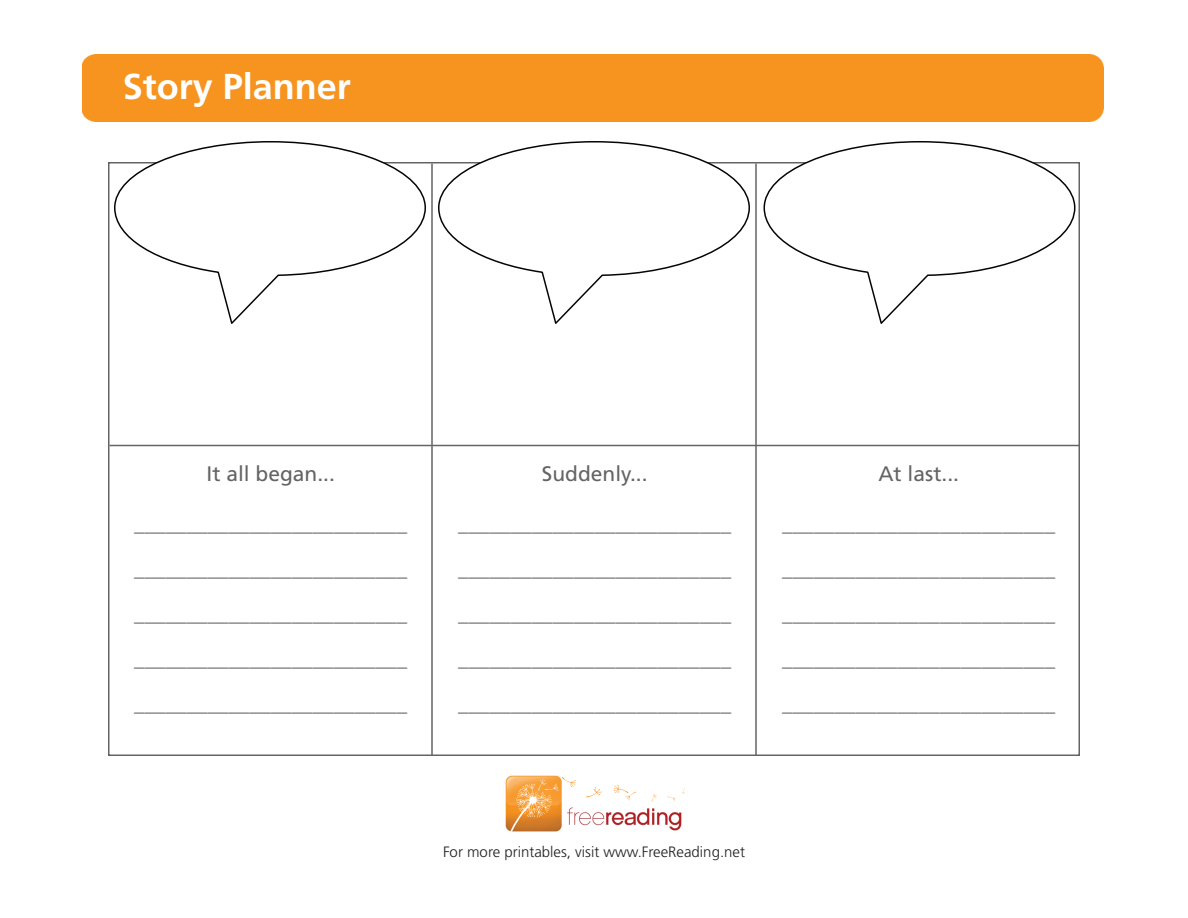
<style>
.page{position:relative;width:1188px;height:918px;background:#fff}
.page>*{position:absolute;margin:0;border:0;box-sizing:border-box;transform-origin:0 0}
.t1{font:700 36px "Frutiger";color:#fff}
.t2{font:21px/45px "Frutiger LT Std";color:#646464;text-align:justify}
.t3{font:300 15px "Frutiger LT Std";color:#231f20}
</style>
<div class="page">
<div style="left:82px;top:54px;width:1022px;height:68px;background:#f6941f"></div>
<img style="left:576px;top:808px;width:106px;height:23px">
<img style="left:505px;top:775px;width:54px;height:56px">
<svg style="left:509px;top:777px;width:67px;height:55px"></svg>
<svg style="left:652px;top:794px;width:5px;height:8px"></svg>
<svg style="left:586px;top:787px;width:16px;height:11px"></svg>
<svg style="left:614px;top:785px;width:22px;height:15px"></svg>
<svg style="left:668px;top:797px;width:8px;height:4px"></svg>
<hr style="left:755px;top:164px;width:2px;height:592px;background:#646464">
<hr style="left:431px;top:164px;width:2px;height:592px;background:#646464">
<hr style="left:110px;top:445px;width:970px;height:1px;background:#646464">
<svg style="left:437px;top:141px;width:314px;height:183px"></svg>
<svg style="left:113px;top:141px;width:314px;height:183px"></svg>
<svg style="left:763px;top:141px;width:313px;height:183px"></svg>
<h1 class="t1" style="left:123px;top:66px;width:230px">Story Planner</h1>
<p class="t2" style="left:207px;top:451px;width:130px">It all began...</p>
<p class="t2" style="left:134px;top:501px;width:274px">__________________________ __________________________ __________________________ __________________________ __________________________</p>
<p class="t2" style="left:542px;top:451px;width:107px">Suddenly...</p>
<p class="t2" style="left:458px;top:501px;width:274px">__________________________ __________________________ __________________________ __________________________ __________________________</p>
<p class="t2" style="left:878px;top:451px;width:82px">At last...</p>
<p class="t2" style="left:782px;top:501px;width:274px">__________________________ __________________________ __________________________ __________________________ __________________________</p>
<p class="t3" style="left:443px;top:844px;width:304px">For more printables, visit www.FreeReading.net</p>
</div>
